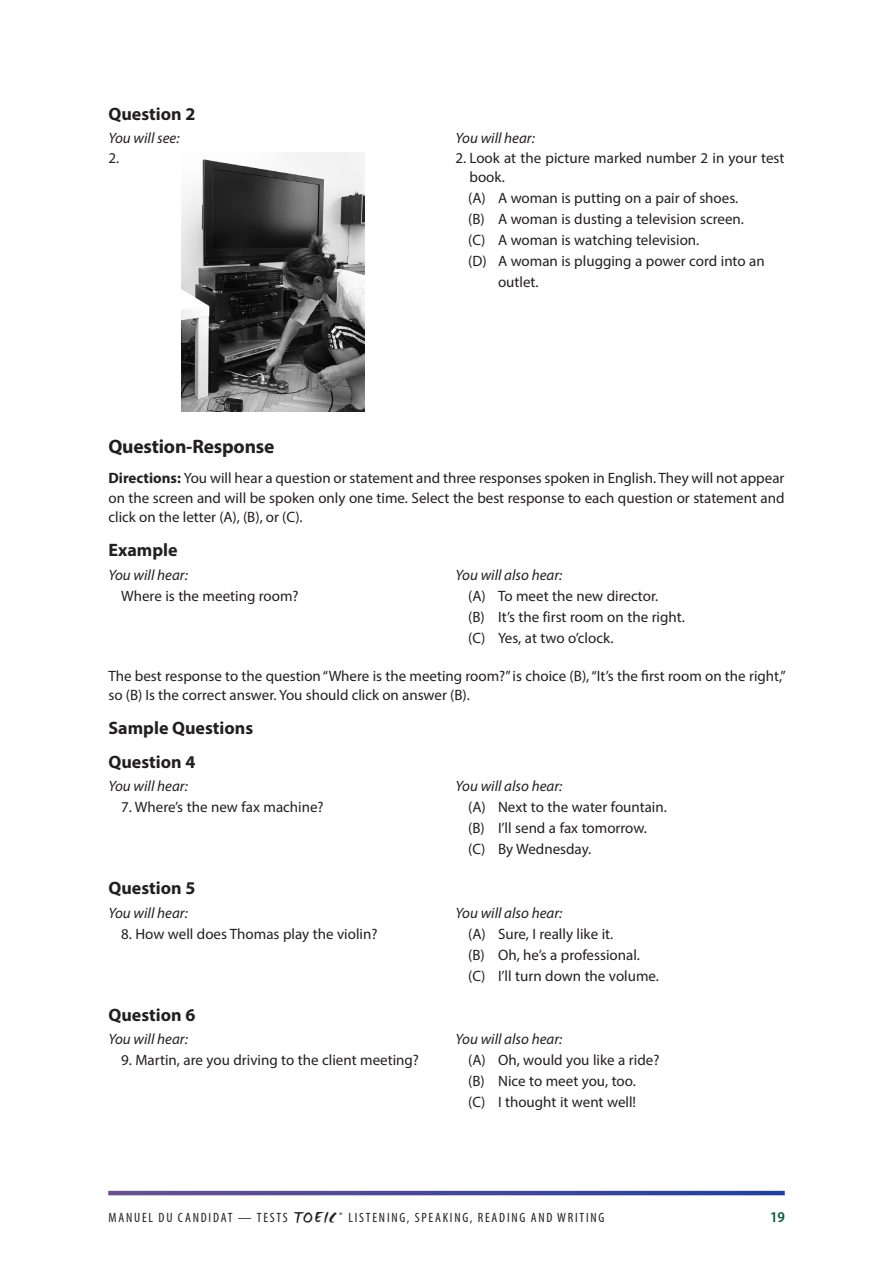
<style>
.page{position:relative;width:893px;height:1263px;background:#fff}
.page>*{position:absolute;margin:0;border:0;box-sizing:border-box;transform-origin:0 0}
.H3{font:700 19.5px "Myriad Pro";letter-spacing:-.01em;color:#231f20}
.t1{font:700 18px "Myriad Pro";color:#231f20}
.Q_abcd{font:15px/21px "Myriad Pro";color:#231f20}
.Q_number{font:15px/19.5px "Myriad Pro";color:#231f20}
.You_will_hear{font:italic 15px "Myriad Pro";color:#231f20}
.t2{font:600 semi-condensed 15px "Myriad Pro";color:#0a5734}
.t3{font:condensed 13.5px "Myriad Pro";letter-spacing:.13em;color:#231f20}
.s1{font-weight:700}
.s2{font-family:"WC Mano Negra Bta";font-stretch:normal;font-size:18px}
</style>
<div class="page">
<svg style="left:108px;top:1191px;width:677px;height:4px;background:#464894"></svg>
<img style="left:182px;top:153px;width:182px;height:259px">
<h4 class="t1" style="left:108px;top:102px;width:88px">Question 2</h4>
<p class="You_will_hear" style="left:108px;top:129px;width:73px">You will see:</p>
<p class="Q_number" style="left:108px;top:148px;width:12px">2.</p>
<p class="You_will_hear" style="left:455px;top:129px;width:81px">You will hear:</p>
<p class="Q_number" style="left:469px;top:148px;width:317px;text-indent:-14px">2. Look at the picture marked number 2 in your test book.</p>
<p class="Q_abcd" style="left:468px;top:187px;width:271px">(A) A woman is putting on a pair of shoes.</p>
<p class="Q_abcd" style="left:468px;top:208px;width:277px">(B) A woman is dusting a television screen.</p>
<p class="Q_abcd" style="left:468px;top:229px;width:233px">(C) A woman is watching television.</p>
<p class="Q_abcd" style="left:498px;top:250px;width:268px;text-indent:-30px">(D) A woman is plugging a power cord into an outlet.</p>
<h4 class="H3" style="left:108px;top:434px;width:168px">Question-Response</h4>
<p class="Q_number" style="left:108px;top:468px;width:678px;text-align:justify"><span class="s1">Directions:</span> You will hear a question or statement and three responses spoken in English. They will not appear on the screen and will be spoken only one time. Select the best response to each question or statement and click on the letter (A), (B), or (C).</p>
<h4 class="t1" style="left:108px;top:538px;width:71px">Example</h4>
<p class="You_will_hear" style="left:108px;top:565px;width:81px">You will hear:</p>
<p class="Q_abcd" style="left:121px;top:585px;width:179px">Where is the meeting room?</p>
<p class="You_will_hear" style="left:455px;top:565px;width:108px">You will also hear:</p>
<p class="Q_abcd" style="left:468px;top:585px;width:192px">(A) To meet the new director.</p>
<p class="Q_abcd" style="left:468px;top:606px;width:218px">(B) It’s the first room on the right.</p>
<p class="Q_abcd" style="left:468px;top:627px;width:147px">(C) Yes, at two o’clock.</p>
<p class="Q_number" style="left:108px;top:666px;width:679px">The best response to the question “Where is the meeting room?” is choice (B), “It’s the first room on the right,” so (B) Is the correct answer. You should click on answer (B).</p>
<h4 class="t1" style="left:108px;top:716px;width:146px">Sample Questions</h4>
<h4 class="t1" style="left:108px;top:750px;width:88px">Question 4</h4>
<p class="You_will_hear" style="left:108px;top:777px;width:81px">You will hear:</p>
<p class="Q_abcd" style="left:121px;top:796px;width:204px">7. Where’s the new fax machine?</p>
<p class="You_will_hear" style="left:455px;top:777px;width:108px">You will also hear:</p>
<p class="Q_abcd" style="left:468px;top:796px;width:200px">(A) Next to the water fountain.</p>
<p class="Q_abcd" style="left:468px;top:817px;width:180px">(B) I’ll send a fax tomorrow.</p>
<p class="Q_abcd" style="left:468px;top:838px;width:125px">(C) By Wednesday.</p>
<h4 class="t1" style="left:108px;top:876px;width:88px">Question 5</h4>
<p class="You_will_hear" style="left:108px;top:903px;width:81px">You will hear:</p>
<p class="Q_abcd" style="left:121px;top:923px;width:258px">8. How well does Thomas play the violin?</p>
<h4 class="t1" style="left:108px;top:1003px;width:88px">Question 6</h4>
<p class="You_will_hear" style="left:108px;top:1030px;width:81px">You will hear:</p>
<p class="Q_abcd" style="left:121px;top:1049px;width:299px">9. Martin, are you driving to the client meeting?</p>
<p class="You_will_hear" style="left:455px;top:903px;width:108px">You will also hear:</p>
<p class="Q_abcd" style="left:468px;top:923px;width:146px">(A) Sure, I really like it.</p>
<p class="Q_abcd" style="left:468px;top:944px;width:173px">(B) Oh, he’s a professional.</p>
<p class="Q_abcd" style="left:468px;top:965px;width:192px">(C) I’ll turn down the volume.</p>
<p class="You_will_hear" style="left:455px;top:1030px;width:108px">You will also hear:</p>
<p class="Q_abcd" style="left:468px;top:1049px;width:193px">(A) Oh, would you like a ride?</p>
<p class="Q_abcd" style="left:468px;top:1070px;width:169px">(B) Nice to meet you, too.</p>
<p class="Q_abcd" style="left:468px;top:1091px;width:169px">(C) I thought it went well!</p>
<p class="t3" style="left:108px;top:1209px;width:498px">MANUEL DU CANDIDAT — TESTS <span class="s2">TOEIC</span> <sup>®</sup> LISTENING, SPEAKING, READING AND WRITING</p>
<p class="t2" style="left:770px;top:1207px;width:16px">19</p>
</div>
